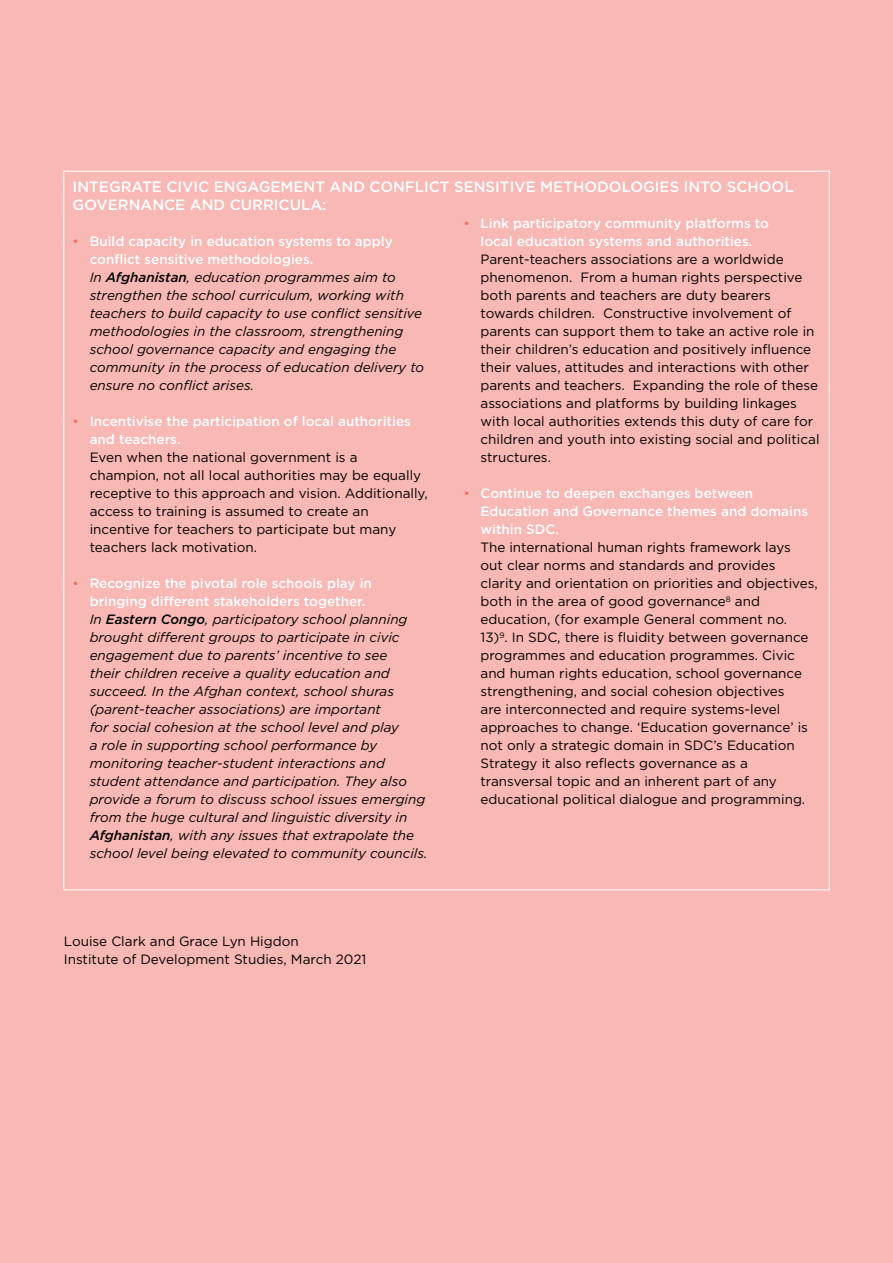
<style>
.page{position:relative;width:893px;height:1263px;background:#f8b8b3}
.page>*{position:absolute;margin:0;border:0;box-sizing:border-box;transform-origin:0 0}
.t1{font:500 15px/18px "Gotham";color:#fff}
.t2{font:13.5px/18px "Gotham";color:#000}
.t3{font:italic 13.5px/18px "Gotham";color:#000}
.t4{font:500 13.5px/18px "Gotham";color:#fff}
.s1{font-style:normal;color:#f07167}
.s2{font-weight:500;font-style:normal;color:#fff}
.s3{font-weight:500}
.s4{font-weight:400;color:#f07167}
</style>
<div class="page">
<p class="t1" style="left:73px;top:178px;width:722px">INTEGRATE CIVIC ENGAGEMENT AND CONFLICT SENSITIVE METHODOLOGIES INTO SCHOOL<br>GOVERNANCE AND CURRICULA:</p>
<p class="t3" style="left:90px;top:232px;width:336px;text-indent:-17px"><span class="s1">•</span> <span class="s2">Build capacity in education systems to apply conflict sensitive methodologies.<br></span>In <span class="s3">Afghanistan</span>, education programmes aim to strengthen the school curriculum, working with teachers to build capacity to use conflict sensitive methodologies in the classroom, strengthening school governance capacity and engaging the community in the process of education delivery to ensure no conflict arises.</p>
<p class="t4" style="left:90px;top:412px;width:323px;text-indent:-17px"><span class="s4">•</span> Incentivise the participation of local authorities and teachers.</p>
<p class="t2" style="left:90px;top:448px;width:340px">Even when the national government is a champion, not all local authorities may be equally receptive to this approach and vision. Additionally, access to training is assumed to create an incentive for teachers to participate but many teachers lack motivation.</p>
<p class="t3" style="left:90px;top:574px;width:339px;text-indent:-17px"><span class="s1">•</span> <span class="s2">Recognize the pivotal role schools play in bringing different stakeholders together.<br></span>In <span class="s3">Eastern Congo</span>, participatory school planning brought different groups to participate in civic engagement due to parents’ incentive to see<br>their children receive a quality education and succeed. In the Afghan context, school shuras (parent-teacher associations) are important<br>for social cohesion at the school level and play<br>a role in supporting school performance by monitoring teacher-student interactions and student attendance and participation. They also provide a forum to discuss school issues emerging from the huge cultural and linguistic diversity in <span class="s3">Afghanistan</span>, with any issues that extrapolate the school level being elevated to community councils.</p>
<p class="t4" style="left:463px;top:214px;width:307px;text-align:center"><span class="s4">•</span> Link participatory community platforms to local education systems and authorities.</p>
<p class="t2" style="left:480px;top:250px;width:341px">Parent-teachers associations are a worldwide phenomenon. From a human rights perspective both parents and teachers are duty bearers towards children. Constructive involvement of parents can support them to take an active role in their children’s education and positively influence their values, attitudes and interactions with other parents and teachers. Expanding the role of these associations and platforms by building linkages with local authorities extends this duty of care for children and youth into existing social and political structures.</p>
<p class="t4" style="left:480px;top:484px;width:329px;text-indent:-17px"><span class="s4">•</span> Continue to deepen exchanges between<br>Education and Governance themes and domains within SDC.</p>
<p class="t2" style="left:480px;top:538px;width:339px">The international human rights framework lays<br>out clear norms and standards and provides clarity and orientation on priorities and objectives, both in the area of good governance<sup>8</sup> and education, (for example General comment no.<br>13)<sup>9</sup>. In SDC, there is fluidity between governance programmes and education programmes. Civic and human rights education, school governance strengthening, and social cohesion objectives<br>are interconnected and require systems-level approaches to change. ‘Education governance’ is not only a strategic domain in SDC’s Education Strategy it also reflects governance as a transversal topic and an inherent part of any educational political dialogue and programming.</p>
<p class="t2" style="left:64px;top:932px;width:304px">Louise Clark and Grace Lyn Higdon<br>Institute of Development Studies, March 2021</p>
</div>
